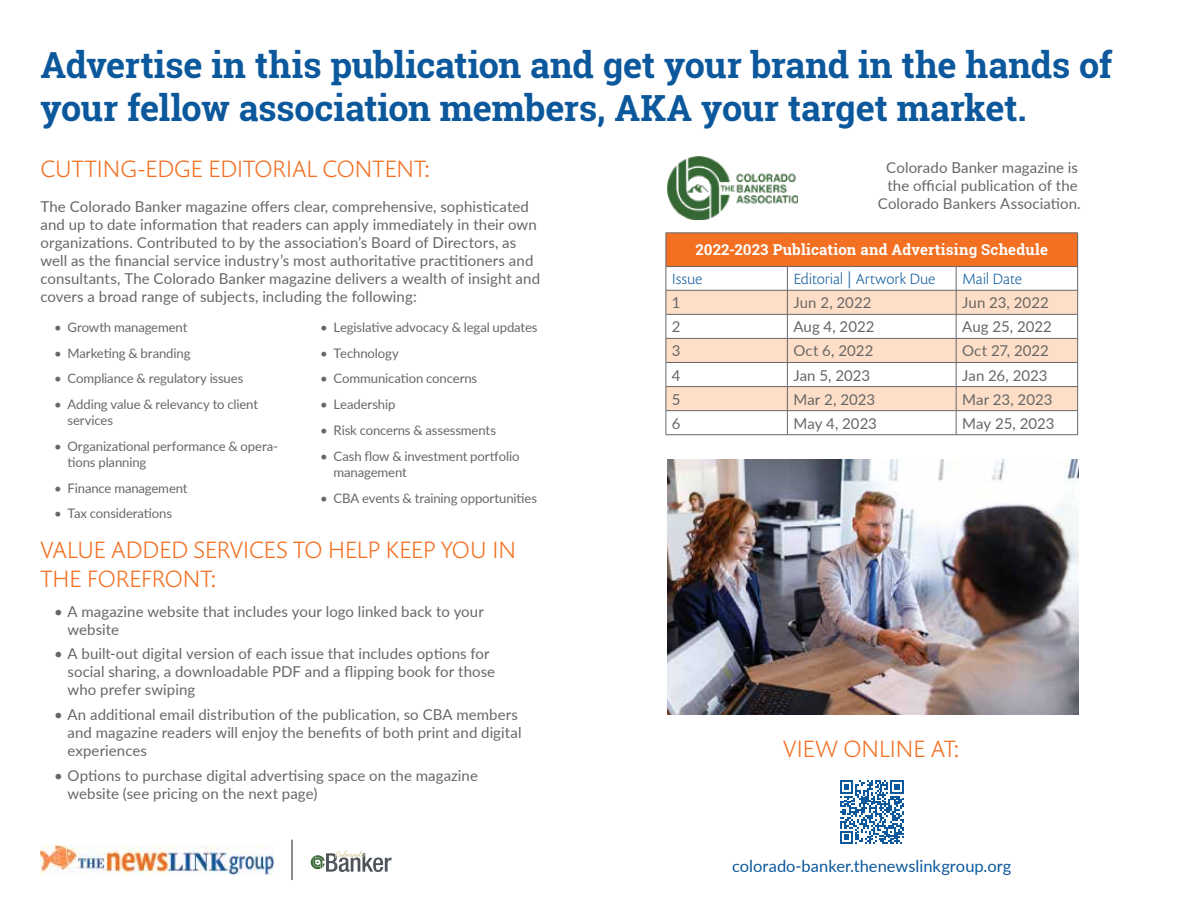
<style>
.page{position:relative;width:1188px;height:918px;background:#fff}
.page>*{position:absolute;margin:0;border:0;box-sizing:border-box;transform-origin:0 0}
.t1{font:700 36px/43.2px "Roboto Slab";letter-spacing:-.01em;color:#0c589c}
.t2{font:300 24px/28.8px "Prenton RP Pro";letter-spacing:-.015em;color:#f36f21}
.t3{font:16.5px "Lato";color:#0c589c}
.t4{font:15px/18px "Lato";letter-spacing:.005em;color:#666767}
.t5{font:700 15px "Roboto Slab";letter-spacing:.01em;color:#fff}
.t6{font:300 15px "Prenton RP Pro";letter-spacing:-.01em;color:#0c589c}
.t7{font:13.2px/15.8px "Lato";letter-spacing:-.01em;color:#666767}
</style>
<div class="page">
<img style="left:40px;top:846px;width:233px;height:28px">
<svg style="left:311px;top:850px;width:80px;height:22px"></svg>
<hr style="left:291px;top:840px;width:2px;height:40px;background:#666767">
<svg style="left:840px;top:780px;width:64px;height:64px"></svg>
<div style="left:666px;top:233px;width:412px;height:34px;background:#f36f21"></div>
<svg style="left:667px;top:291px;width:410px;height:119px;fill:#fedec7"></svg>
<hr style="left:666px;top:233px;width:121px;height:1px;background:#666767">
<hr style="left:666px;top:233px;width:1px;height:33px;background:#666767">
<hr style="left:787px;top:233px;width:169px;height:1px;background:#666767">
<hr style="left:956px;top:233px;width:122px;height:1px;background:#666767">
<hr style="left:1077px;top:233px;width:1px;height:33px;background:#666767">
<hr style="left:666px;top:266px;width:121px;height:1px;background:#666767">
<hr style="left:787px;top:266px;width:169px;height:1px;background:#666767">
<hr style="left:956px;top:266px;width:122px;height:1px;background:#666767">
<hr style="left:666px;top:290px;width:121px;height:1px;background:#666767">
<hr style="left:787px;top:290px;width:169px;height:1px;background:#666767">
<hr style="left:956px;top:290px;width:122px;height:1px;background:#666767">
<hr style="left:666px;top:314px;width:121px;height:1px;background:#666767">
<hr style="left:787px;top:314px;width:169px;height:1px;background:#666767">
<hr style="left:956px;top:314px;width:122px;height:1px;background:#666767">
<hr style="left:666px;top:338px;width:121px;height:1px;background:#666767">
<hr style="left:787px;top:338px;width:169px;height:1px;background:#666767">
<hr style="left:956px;top:338px;width:122px;height:1px;background:#666767">
<hr style="left:666px;top:362px;width:121px;height:1px;background:#666767">
<hr style="left:787px;top:362px;width:169px;height:1px;background:#666767">
<hr style="left:956px;top:362px;width:122px;height:1px;background:#666767">
<hr style="left:666px;top:386px;width:121px;height:1px;background:#666767">
<hr style="left:787px;top:386px;width:169px;height:1px;background:#666767">
<hr style="left:956px;top:386px;width:122px;height:1px;background:#666767">
<hr style="left:666px;top:410px;width:121px;height:1px;background:#666767">
<svg style="left:666px;top:267px;width:1px;height:167px"></svg>
<hr style="left:787px;top:410px;width:169px;height:1px;background:#666767">
<svg style="left:787px;top:267px;width:1px;height:167px"></svg>
<hr style="left:956px;top:410px;width:122px;height:1px;background:#666767">
<svg style="left:956px;top:267px;width:1px;height:167px"></svg>
<svg style="left:1077px;top:267px;width:1px;height:167px"></svg>
<hr style="left:666px;top:434px;width:121px;height:1px;background:#666767">
<hr style="left:787px;top:434px;width:169px;height:1px;background:#666767">
<hr style="left:956px;top:434px;width:122px;height:1px;background:#666767">
<img style="left:667px;top:459px;width:412px;height:256px">
<img style="left:667px;top:157px;width:130px;height:63px">
<h1 class="t1" style="left:40px;top:43px;width:1073px">Advertise in this publication and get your brand in the hands of your fellow association members, AKA your target market.</h1>
<h2 class="t2" style="left:40px;top:153px;width:392px">CUTTING-EDGE EDITORIAL CONTENT:</h2>
<p class="t4" style="left:40px;top:197px;width:501px">The Colorado Banker magazine offers clear, comprehensive, sophisticated and up to date information that readers can apply immediately in their own organizations. Contributed to by the association’s Board of Directors, as well as the financial service industry’s most authoritative practitioners and consultants, The Colorado Banker magazine delivers a wealth of insight and covers a broad range of subjects, including the following:</p>
<p class="t7" style="left:54px;top:318px;width:135px">• Growth management</p>
<p class="t7" style="left:54px;top:344px;width:138px">• Marketing &amp; branding</p>
<p class="t7" style="left:54px;top:370px;width:191px">• Compliance &amp; regulatory issues</p>
<p class="t7" style="left:68px;top:396px;width:192px;text-indent:-14px">• Adding value &amp; relevancy to client services</p>
<p class="t7" style="left:68px;top:438px;width:212px;text-indent:-14px">• Organizational performance &amp; opera&shy;tions planning</p>
<p class="t7" style="left:54px;top:479px;width:135px">• Finance management</p>
<p class="t7" style="left:54px;top:505px;width:120px">• Tax considerations</p>
<p class="t7" style="left:320px;top:318px;width:219px">• Legislative advocacy &amp; legal updates</p>
<p class="t7" style="left:320px;top:344px;width:80px">• Technology</p>
<p class="t7" style="left:320px;top:370px;width:159px">• Communication concerns</p>
<p class="t7" style="left:320px;top:396px;width:77px">• Leadership</p>
<p class="t7" style="left:320px;top:422px;width:178px">• Risk concerns &amp; assessments</p>
<p class="t7" style="left:334px;top:448px;width:187px;text-indent:-14px">• Cash flow &amp; investment portfolio management</p>
<p class="t7" style="left:320px;top:489px;width:218px">• CBA events &amp; training opportunities</p>
<h2 class="t2" style="left:40px;top:534px;width:477px">VALUE ADDED SERVICES TO HELP KEEP YOU IN<br>THE FOREFRONT:</h2>
<p class="t4" style="left:68px;top:602px;width:418px;text-indent:-14px">• A magazine website that includes your logo linked back to your website</p>
<p class="t4" style="left:68px;top:644px;width:429px;text-indent:-14px">• A built-out digital version of each issue that includes options for social sharing, a downloadable PDF and a flipping book for those who prefer swiping</p>
<p class="t4" style="left:68px;top:705px;width:456px;text-indent:-14px">• An additional email distribution of the publication, so CBA members and magazine readers will enjoy the benefits of both print and digital experiences</p>
<p class="t4" style="left:68px;top:766px;width:412px;text-indent:-14px">• Options to purchase digital advertising space on the magazine website (see pricing on the next page)</p>
<p class="t4" style="left:878px;top:158px;width:204px;text-align:center">Colorado Banker magazine is the official publication of the<br>Colorado Bankers Association.</p>
<p class="t5" style="left:695px;top:240px;width:354px">2022-2023 Publication and Advertising Schedule</p>
<p class="t6" style="left:672px;top:268px;width:32px">Issue</p>
<p class="t6" style="left:793px;top:268px;width:144px">Editorial | Artwork Due</p>
<p class="t6" style="left:962px;top:268px;width:61px">Mail Date</p>
<p class="t4" style="left:672px;top:293px;width:10px">1</p>
<p class="t4" style="left:793px;top:293px;width:80px">Jun 2, 2022</p>
<p class="t4" style="left:962px;top:293px;width:88px">Jun 23, 2022</p>
<p class="t4" style="left:672px;top:317px;width:10px">2</p>
<p class="t4" style="left:793px;top:317px;width:83px">Aug 4, 2022</p>
<p class="t4" style="left:962px;top:317px;width:91px">Aug 25, 2022</p>
<p class="t4" style="left:672px;top:341px;width:10px">3</p>
<p class="t4" style="left:793px;top:341px;width:82px">Oct 6, 2022</p>
<p class="t4" style="left:962px;top:341px;width:88px">Oct 27, 2022</p>
<p class="t4" style="left:672px;top:365px;width:10px">4</p>
<p class="t4" style="left:793px;top:365px;width:78px">Jan 5, 2023</p>
<p class="t4" style="left:962px;top:365px;width:87px">Jan 26, 2023</p>
<p class="t4" style="left:672px;top:390px;width:10px">5</p>
<p class="t4" style="left:793px;top:390px;width:83px">Mar 2, 2023</p>
<p class="t4" style="left:962px;top:390px;width:92px">Mar 23, 2023</p>
<p class="t4" style="left:672px;top:414px;width:10px">6</p>
<p class="t4" style="left:793px;top:414px;width:85px">May 4, 2023</p>
<p class="t4" style="left:962px;top:414px;width:94px">May 25, 2023</p>
<h2 class="t2" style="left:783px;top:733px;width:178px">VIEW ONLINE AT:</h2>
<p class="t3" style="left:732px;top:854px;width:281px">colorado-banker.thenewslinkgroup.org</p>
</div>
